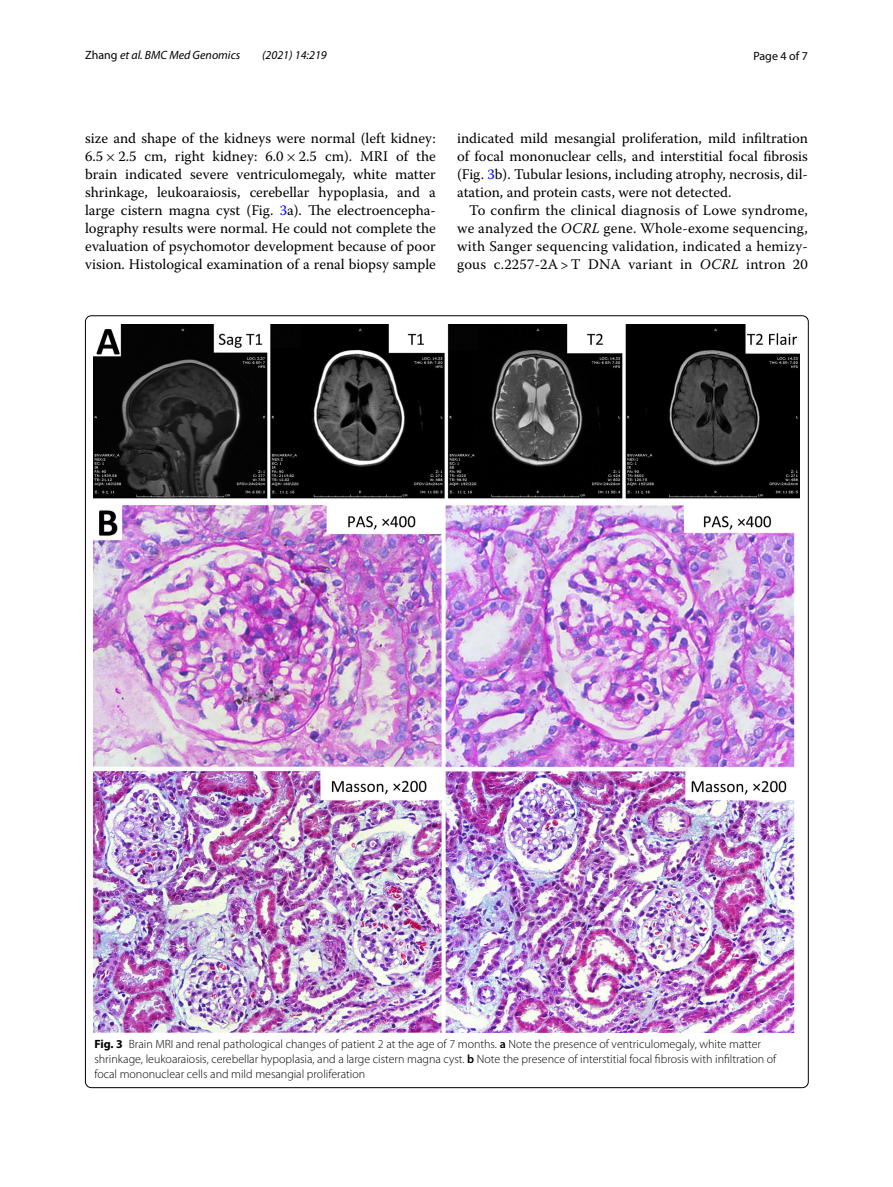
<style>
.page{position:relative;width:893px;height:1187px;background:#fff}
.page>*{position:absolute;margin:0;border:0;box-sizing:border-box;transform-origin:0 0}
.t1{font:14.7px/18px "Warnock Pro";color:#000;text-align:justify}
.t2{font:300 12px/15px "Myriad Pro";color:#000}
.t3{font:italic 12px "Myriad Pro";color:#000}
.t4{font:12px "Myriad Pro";color:#000}
.s1{font-style:normal}
.s2{font-family:"MTSY"}
.s3{color:#00f}
.s4{font-style:italic}
.s5{font-weight:700}
.s6{font-weight:600}
</style>
<div class="page">
<img style="left:94px;top:325px;width:706px;height:707px">
<p class="t3" style="left:85px;top:48px;width:157px"><span class="s1">Zhang</span> et al. BMC Med Genomics</p>
<p class="t3" style="left:262px;top:48px;width:66px">(2021) 14:219</p>
<p class="t4" style="left:753px;top:48px;width:56px">Page 4 of 7</p>
<p class="t1" style="left:85px;top:128px;width:352px">size and shape of the kidneys were normal (left kidney:<br>6.5<span class="s2">×</span>2.5 cm, right kidney: 6.0<span class="s2">×</span>2.5 cm). MRI of the brain indicated severe ventriculomegaly, white matter shrinkage, leukoaraiosis, cerebellar hypoplasia, and a large cistern magna cyst (Fig. <span class="s3">3</span>a). The electroencepha&shy;lography results were normal. He could not complete the evaluation of psychomotor development because of poor vision. Histological examination of a renal biopsy sample</p>
<p class="t1" style="left:457px;top:128px;width:352px">indicated mild mesangial proliferation, mild infiltration of focal mononuclear cells, and interstitial focal fibrosis (Fig. <span class="s3">3</span>b). Tubular lesions, including atrophy, necrosis, dil&shy;atation, and protein casts, were not detected.</p>
<p class="t1" style="left:457px;top:200px;width:352px;text-indent:12px">To confirm the clinical diagnosis of Lowe syndrome, we analyzed the <span class="s4">OCRL</span> gene. Whole-exome sequencing, with Sanger sequencing validation, indicated a hemizy&shy;gous c.2257-2A &gt;T DNA variant in <span class="s4">OCRL</span> intron 20</p>
<p class="t2" style="left:94px;top:1036px;width:683px"><span class="s5">Fig. 3</span> Brain MRI and renal pathological changes of patient 2 at the age of 7 months. <span class="s6">a</span> Note the presence of ventriculomegaly, white matter shrinkage, leukoaraiosis, cerebellar hypoplasia, and a large cistern magna cyst. <span class="s6">b</span> Note the presence of interstitial focal fibrosis with infiltration of focal mononuclear cells and mild mesangial proliferation</p>
</div>
